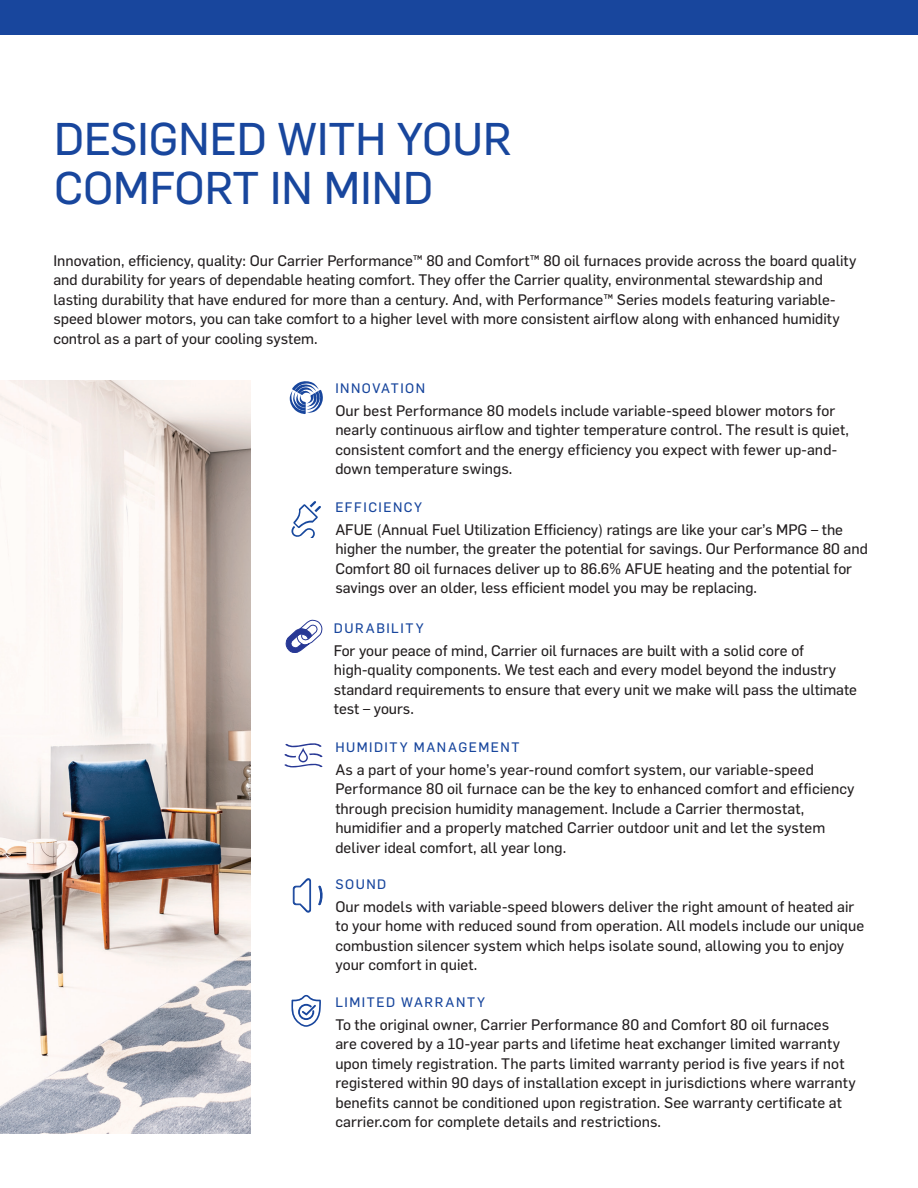
<style>
.page{position:relative;width:918px;height:1188px;background:#fff}
.page>*{position:absolute;margin:0;border:0;box-sizing:border-box;transform-origin:0 0}
.t1{font:45px "Flama Basic";color:#18469d}
.t2{font:15px/19.5px "Flama Basic";color:#231f20}
.t3{font:13.5px "Flama Basic";letter-spacing:.11em;color:#18469d}
</style>
<div class="page">
<div style="left:0;top:0;width:918px;height:35px;background:#18469d"></div>
<img style="left:0;top:380px;width:251px;height:754px">
<svg style="left:290px;top:381px;width:33px;height:33px"></svg>
<svg style="left:284px;top:743px;width:38px;height:24px"></svg>
<svg style="left:318px;top:885px;width:4px;height:21px"></svg>
<svg style="left:293px;top:878px;width:18px;height:34px"></svg>
<svg style="left:291px;top:995px;width:30px;height:32px"></svg>
<svg style="left:291px;top:501px;width:30px;height:36px"></svg>
<svg style="left:286px;top:620px;width:36px;height:33px"></svg>
<p class="t1" style="left:54px;top:107px;width:459px">DESIGNED WITH YOUR</p>
<p class="t1" style="left:54px;top:157px;width:381px">COMFORT IN MIND</p>
<p class="t2" style="left:53px;top:250px;width:804px">Innovation, efficiency, quality: Our Carrier Performance™ 80 and Comfort™ 80 oil furnaces provide across the board quality and durability for years of dependable heating comfort. They offer the Carrier quality, environmental stewardship and lasting durability that have endured for more than a century. And, with Performance™ Series models featuring variable&shy;speed blower motors, you can take comfort to a higher level with more consistent airflow along with enhanced humidity control as a part of your cooling system.</p>
<p class="t3" style="left:335px;top:379px;width:91px">INNOVATION</p>
<p class="t2" style="left:335px;top:400px;width:515px">Our best Performance 80 models include variable-speed blower motors for nearly continuous airflow and tighter temperature control. The result is quiet, consistent comfort and the energy efficiency you expect with fewer up-and&shy;down temperature swings.</p>
<p class="t3" style="left:335px;top:498px;width:88px">EFFICIENCY</p>
<p class="t2" style="left:335px;top:519px;width:534px">AFUE (Annual Fuel Utilization Efficiency) ratings are like your car’s MPG – the higher the number, the greater the potential for savings. Our Performance 80 and Comfort 80 oil furnaces deliver up to 86.6% AFUE heating and the potential for savings over an older, less efficient model you may be replacing.</p>
<p class="t3" style="left:334px;top:618px;width:91px">DURABILITY</p>
<p class="t2" style="left:334px;top:640px;width:525px">For your peace of mind, Carrier oil furnaces are built with a solid core of high-quality components. We test each and every model beyond the industry standard requirements to ensure that every unit we make will pass the ultimate test – yours.</p>
<p class="t3" style="left:335px;top:738px;width:186px">HUMIDITY MANAGEMENT</p>
<p class="t2" style="left:335px;top:759px;width:521px">As a part of your home’s year-round comfort system, our variable-speed Performance 80 oil furnace can be the key to enhanced comfort and efficiency through precision humidity management. Include a Carrier thermostat, humidifier and a properly matched Carrier outdoor unit and let the system deliver ideal comfort, all year long.</p>
<p class="t3" style="left:335px;top:875px;width:52px">SOUND</p>
<p class="t2" style="left:335px;top:896px;width:530px">Our models with variable-speed blowers deliver the right amount of heated air to your home with reduced sound from operation. All models include our unique combustion silencer system which helps isolate sound, allowing you to enjoy your comfort in quiet.</p>
<p class="t3" style="left:335px;top:993px;width:151px">LIMITED WARRANTY</p>
<p class="t2" style="left:335px;top:1014px;width:522px">To the original owner, Carrier Performance 80 and Comfort 80 oil furnaces<br>are covered by a 10-year parts and lifetime heat exchanger limited warranty upon timely registration. The parts limited warranty period is five years if not registered within 90 days of installation except in jurisdictions where warranty benefits cannot be conditioned upon registration. See warranty certificate at carrier.com for complete details and restrictions.</p>
</div>
